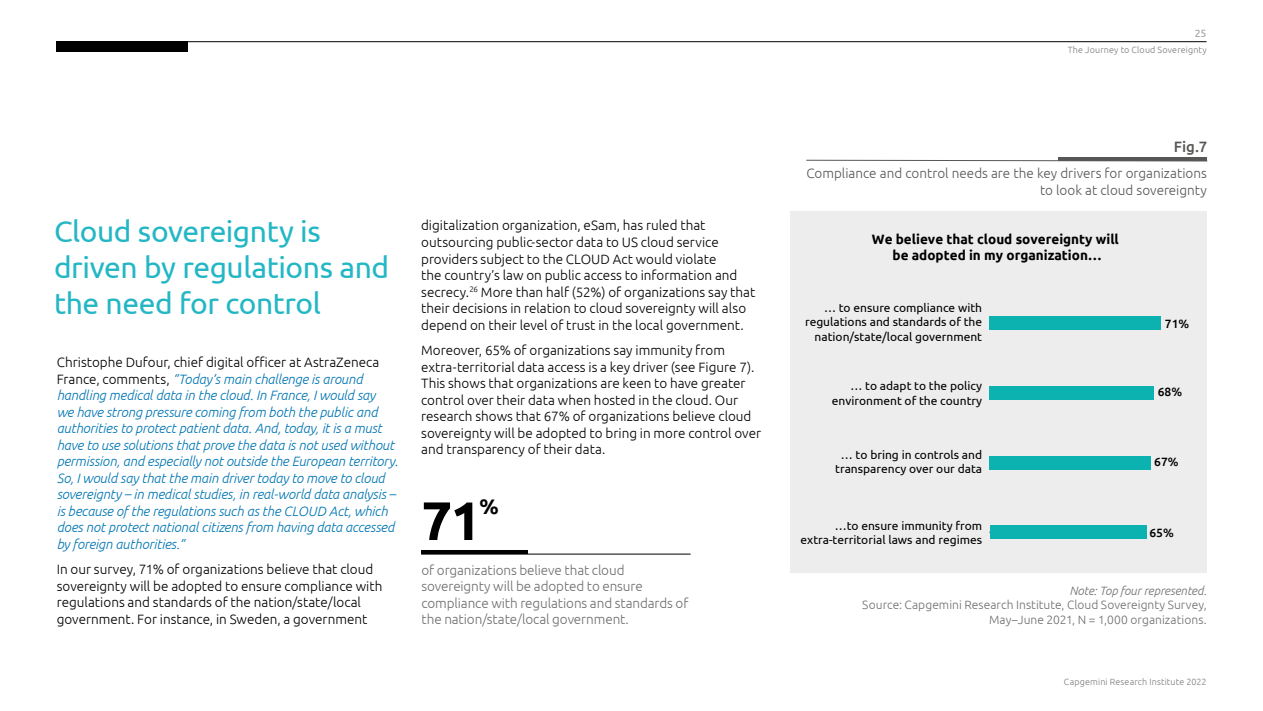
<style>
.page{position:relative;width:1263px;height:711px;background:#fff}
.page>*{position:absolute;margin:0;border:0;box-sizing:border-box;transform-origin:0 0}
.t1{font:700 54px "Ubuntu";color:#000}
.t2{font:30px/36px "Ubuntu";letter-spacing:-.015em;color:#23b7c5}
.t3{font:700 21px "Ubuntu";color:#000}
.t4{font:500 15px "Ubuntu";color:#575756}
.t5{font:300 13.5px/16.5px "Ubuntu";color:#000}
.t6{font:italic 300 13.5px/16.5px "Ubuntu";letter-spacing:-.01em;color:#0075b3}
.t7{font:300 13.5px/16.5px "Ubuntu";letter-spacing:-.01em;color:#706f6f}
.t8{font:300 13.5px/16.5px "Ubuntu";color:#575756;text-align:right}
.t9{font:700 13.5px/16.2px "Ubuntu";color:#000;text-align:center}
.t10{font:12px/14.4px "Ubuntu";color:#000;text-align:right}
.t11{font:300 12px/14.4px "Ubuntu";letter-spacing:.005em;color:#706f6f;text-align:right}
.t12{font:italic 300 12px "Ubuntu";letter-spacing:-.005em;color:#706f6f}
.t13{font:500 12px "Ubuntu";color:#000}
.t14{font:10.5px "Ubuntu";color:#9d9d9c}
.t15{font:300 9px "Ubuntu";letter-spacing:.015em;color:#7c7b7b}
.s1{font-style:normal;color:#000}
</style>
<div class="page">
<hr style="left:421px;top:553px;width:269px;height:1px;background:#000">
<hr style="left:421px;top:550px;width:107px;height:3px;background:#000">
<div style="left:789px;top:211px;width:417px;height:361px;background:#ededed"></div>
<div style="left:990px;top:316px;width:171px;height:14px;background:#0bb2b0"></div>
<div style="left:990px;top:386px;width:164px;height:13px;background:#0bb2b0"></div>
<div style="left:990px;top:455px;width:161px;height:14px;background:#0bb2b0"></div>
<div style="left:990px;top:525px;width:156px;height:14px;background:#0bb2b0"></div>
<svg style="left:806px;top:159px;width:402px;height:3px"></svg>
<hr style="left:1058px;top:157px;width:149px;height:3px;background:#575756">
<div style="left:56px;top:41px;width:131px;height:11px;background:#000"></div>
<hr style="left:186px;top:41px;width:1020px;height:1px;background:#000">
<h2 class="t2" style="left:54px;top:212px;width:337px">Cloud sovereignty is driven by regulations and the need for control</h2>
<p class="t6" style="left:57px;top:353px;width:343px"><span class="s1">Christophe Dufour, chief digital officer at AstraZeneca France, comments,</span> “Today’s main challenge is around handling medical data in the cloud. In France, I would say<br>we have strong pressure coming from both the public and authorities to protect patient data. And, today, it is a must have to use solutions that prove the data is not used without permission, and especially not outside the European territory.<br>So, I would say that the main driver today to move to cloud sovereignty – in medical studies, in real-world data analysis – is because of the regulations such as the CLOUD Act, which does not protect national citizens from having data accessed by foreign authorities.”</p>
<p class="t5" style="left:57px;top:560px;width:327px">In our survey, 71% of organizations believe that cloud sovereignty will be adopted to ensure compliance with regulations and standards of the nation/state/local government. For instance, in Sweden, a government</p>
<p class="t5" style="left:421px;top:217px;width:336px">digitalization organization, eSam, has ruled that outsourcing public-sector data to US cloud service providers subject to the CLOUD Act would violate<br>the country’s law on public access to information and secrecy.<sup>26</sup> More than half (52%) of organizations say that their decisions in relation to cloud sovereignty will also depend on their level of trust in the local government.</p>
<p class="t5" style="left:421px;top:341px;width:341px">Moreover, 65% of organizations say immunity from extra-territorial data access is a key driver (see Figure 7).<br>This shows that organizations are keen to have greater control over their data when hosted in the cloud. Our research shows that 67% of organizations believe cloud sovereignty will be adopted to bring in more control over and transparency of their data.</p>
<h1 class="t1" style="left:421px;top:487px;width:61px">71</h1>
<h3 class="t3" style="left:480px;top:494px;width:21px">%</h3>
<p class="t7" style="left:421px;top:561px;width:268px">of organizations believe that cloud sovereignty will be adopted to ensure compliance with regulations and standards of the nation/state/local government.</p>
<p class="t14" style="left:1195px;top:27px;width:13px">25</p>
<p class="t15" style="left:1068px;top:44px;width:140px">The Journey to Cloud Sovereignty</p>
<p class="t4" style="left:1174px;top:137px;width:35px">Fig.7</p>
<p class="t8" style="left:806px;top:164px;width:402px">Compliance and control needs are the key drivers for organizations to look at cloud sovereignty</p>
<p class="t9" style="left:872px;top:230px;width:249px">We believe that cloud sovereignty will be adopted in my organization…</p>
<p class="t10" style="left:805px;top:299px;width:179px">… to ensure compliance with regulations and standards of the nation/state/local government</p>
<p class="t10" style="left:832px;top:378px;width:152px">… to adapt to the policy environment of the country</p>
<p class="t10" style="left:835px;top:446px;width:148px;text-align:center">… to bring in controls and transparency over our data</p>
<p class="t10" style="left:800px;top:517px;width:183px">…to ensure immunity from extra-territorial laws and regimes</p>
<p class="t13" style="left:1165px;top:316px;width:26px">71%</p>
<p class="t13" style="left:1158px;top:384px;width:26px">68%</p>
<p class="t13" style="left:1154px;top:454px;width:26px">67%</p>
<p class="t13" style="left:1149px;top:524px;width:26px">65%</p>
<p class="t12" style="left:1069px;top:583px;width:139px">Note: Top four represented.</p>
<p class="t11" style="left:862px;top:597px;width:346px">Source: Capgemini Research Institute, Cloud Sovereignty Survey,<br>May–June 2021, N = 1,000 organizations.</p>
<p class="t15" style="left:1064px;top:676px;width:144px">Capgemini Research Institute 2022</p>
</div>
